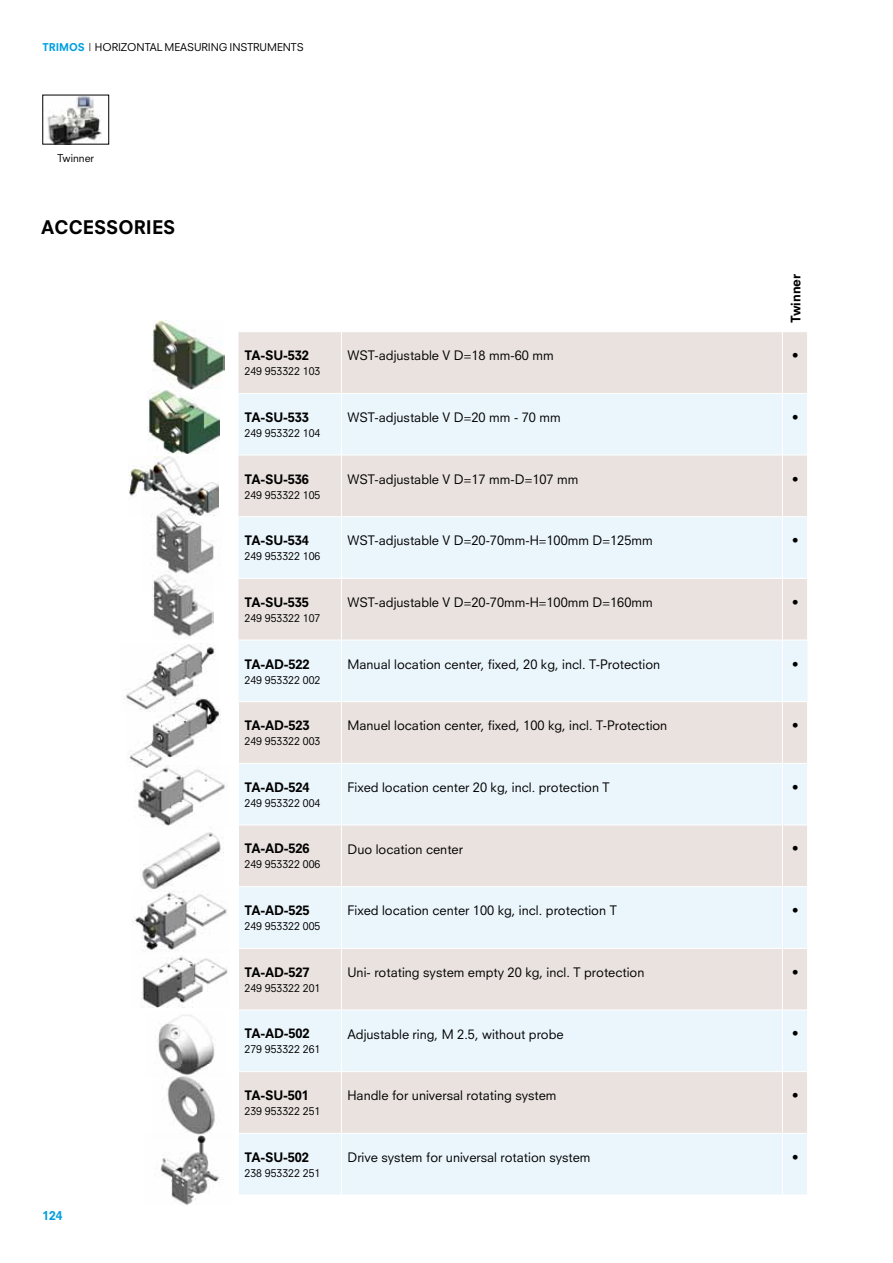
<style>
.page{position:relative;width:893px;height:1263px;background:#fff}
.page>*{position:absolute;margin:0;border:0;box-sizing:border-box;transform-origin:0 0}
.t1{font:800 18.3px "Neuzeit S";color:#000}
.t2{font:12.75px "Neuzeit S";color:#000}
.t3{font:800 12.75px "Neuzeit S";color:#000}
.t4{font:800 12px "Neuzeit S";color:#009ee0}
.t5{font:10.5px "Neuzeit S";color:#000}
.s1{font-weight:800;color:#009ee0}
</style>
<div class="page">
<img style="left:129px;top:709px;width:92px;height:57px">
<img style="left:134px;top:766px;width:93px;height:60px">
<img style="left:142px;top:832px;width:79px;height:58px">
<img style="left:134px;top:891px;width:94px;height:58px">
<img style="left:141px;top:949px;width:87px;height:59px">
<img style="left:158px;top:1015px;width:57px;height:59px">
<img style="left:167px;top:1074px;width:48px;height:60px">
<img style="left:160px;top:1134px;width:63px;height:71px">
<img style="left:147px;top:390px;width:73px;height:63px">
<img style="left:152px;top:320px;width:72px;height:70px">
<img style="left:129px;top:457px;width:90px;height:42px">
<img style="left:143px;top:496px;width:76px;height:74px">
<img style="left:152px;top:570px;width:61px;height:67px">
<img style="left:124px;top:643px;width:95px;height:68px">
<div style="left:238px;top:332px;width:569px;height:61px;background:#e9e2de"></div>
<svg style="left:238px;top:394px;width:569px;height:800px;fill:#ebf6fc"></svg>
<hr style="left:238px;top:702px;width:1px;height:61px;background:#fff">
<hr style="left:238px;top:763px;width:1px;height:62px;background:#fff">
<hr style="left:238px;top:825px;width:1px;height:62px;background:#fff">
<hr style="left:238px;top:887px;width:1px;height:61px;background:#fff">
<hr style="left:238px;top:948px;width:1px;height:62px;background:#fff">
<hr style="left:238px;top:1010px;width:1px;height:62px;background:#fff">
<hr style="left:238px;top:1072px;width:1px;height:61px;background:#fff">
<hr style="left:238px;top:1133px;width:1px;height:62px;background:#fff">
<hr style="left:341px;top:332px;width:1px;height:61px;background:#fff">
<hr style="left:782px;top:332px;width:1px;height:61px;background:#fff">
<hr style="left:341px;top:394px;width:1px;height:61px;background:#fff">
<hr style="left:782px;top:394px;width:1px;height:61px;background:#fff">
<hr style="left:239px;top:455px;width:102px;height:1px;background:#fff">
<hr style="left:341px;top:455px;width:441px;height:1px;background:#fff">
<hr style="left:341px;top:455px;width:1px;height:61px;background:#fff">
<svg style="left:783px;top:455px;width:24px;height:1px"></svg>
<hr style="left:782px;top:455px;width:1px;height:61px;background:#fff">
<hr style="left:239px;top:516px;width:102px;height:1px;background:#fff">
<hr style="left:341px;top:516px;width:441px;height:1px;background:#fff">
<hr style="left:341px;top:517px;width:1px;height:61px;background:#fff">
<svg style="left:782px;top:516px;width:25px;height:1px"></svg>
<hr style="left:782px;top:517px;width:1px;height:61px;background:#fff">
<hr style="left:239px;top:578px;width:102px;height:1px;background:#fff">
<hr style="left:341px;top:578px;width:441px;height:1px;background:#fff">
<hr style="left:341px;top:579px;width:1px;height:61px;background:#fff">
<svg style="left:782px;top:578px;width:25px;height:1px"></svg>
<hr style="left:782px;top:579px;width:1px;height:61px;background:#fff">
<hr style="left:239px;top:640px;width:102px;height:1px;background:#fff">
<hr style="left:341px;top:640px;width:441px;height:1px;background:#fff">
<hr style="left:341px;top:640px;width:1px;height:61px;background:#fff">
<svg style="left:783px;top:640px;width:24px;height:1px"></svg>
<hr style="left:782px;top:640px;width:1px;height:61px;background:#fff">
<hr style="left:238px;top:701px;width:103px;height:1px;background:#fff">
<hr style="left:341px;top:701px;width:441px;height:1px;background:#fff">
<hr style="left:341px;top:702px;width:1px;height:61px;background:#fff">
<svg style="left:782px;top:701px;width:25px;height:1px"></svg>
<hr style="left:782px;top:702px;width:1px;height:61px;background:#fff">
<hr style="left:239px;top:763px;width:102px;height:1px;background:#fff">
<hr style="left:341px;top:763px;width:441px;height:1px;background:#fff">
<hr style="left:341px;top:764px;width:1px;height:61px;background:#fff">
<svg style="left:782px;top:763px;width:25px;height:1px"></svg>
<hr style="left:782px;top:764px;width:1px;height:61px;background:#fff">
<hr style="left:239px;top:825px;width:102px;height:1px;background:#fff">
<hr style="left:341px;top:825px;width:441px;height:1px;background:#fff">
<hr style="left:341px;top:825px;width:1px;height:61px;background:#fff">
<svg style="left:783px;top:825px;width:24px;height:1px"></svg>
<hr style="left:782px;top:825px;width:1px;height:61px;background:#fff">
<hr style="left:239px;top:886px;width:102px;height:1px;background:#fff">
<hr style="left:341px;top:886px;width:441px;height:1px;background:#fff">
<hr style="left:341px;top:887px;width:1px;height:61px;background:#fff">
<svg style="left:782px;top:886px;width:25px;height:1px"></svg>
<hr style="left:782px;top:887px;width:1px;height:61px;background:#fff">
<hr style="left:239px;top:948px;width:102px;height:1px;background:#fff">
<hr style="left:341px;top:948px;width:441px;height:1px;background:#fff">
<hr style="left:341px;top:949px;width:1px;height:60px;background:#fff">
<svg style="left:782px;top:948px;width:25px;height:1px"></svg>
<hr style="left:782px;top:949px;width:1px;height:60px;background:#fff">
<hr style="left:239px;top:1009px;width:102px;height:1px;background:#fff">
<hr style="left:341px;top:1009px;width:441px;height:1px;background:#fff">
<hr style="left:341px;top:1010px;width:1px;height:61px;background:#fff">
<svg style="left:782px;top:1009px;width:25px;height:1px"></svg>
<hr style="left:782px;top:1010px;width:1px;height:61px;background:#fff">
<hr style="left:239px;top:1071px;width:102px;height:1px;background:#fff">
<hr style="left:341px;top:1071px;width:441px;height:1px;background:#fff">
<hr style="left:341px;top:1072px;width:1px;height:61px;background:#fff">
<svg style="left:782px;top:1071px;width:25px;height:1px"></svg>
<hr style="left:782px;top:1072px;width:1px;height:61px;background:#fff">
<hr style="left:239px;top:1133px;width:102px;height:1px;background:#fff">
<hr style="left:341px;top:1133px;width:441px;height:1px;background:#fff">
<hr style="left:341px;top:1134px;width:1px;height:61px;background:#fff">
<svg style="left:782px;top:1133px;width:25px;height:1px"></svg>
<hr style="left:782px;top:1134px;width:1px;height:61px;background:#fff">
<img style="left:47px;top:97px;width:55px;height:45px">
<div style="left:43px;top:95px;width:66px;height:49px;border:1px solid #000"></div>
<p class="t5" style="left:43px;top:41px;width:263px"><span class="s1">TRI MOS</span> | HORIZONTAL MEASURING INSTRUMENTS</p>
<p class="t5" style="left:57px;top:152px;width:38px">Twinner</p>
<h1 class="t1" style="left:41px;top:216px;width:15px">ACC</h1>
<h1 class="t1" style="left:83px;top:216px;width:81px">ESSORIES</h1>
<p class="t4" style="left:43px;top:1209px;width:22px">124</p>
<p class="t3" style="left:788px;top:323px;width:51px;rotate:-90deg">TWINNER</p>
<p class="t3" style="left:244px;top:348px;width:66px">TA-SU-532</p>
<p class="t5" style="left:244px;top:365px;width:77px">249 953322 103</p>
<p class="t2" style="left:347px;top:348px;width:208px">WST-adjustable V D=18 mm-60 mm</p>
<p class="t3" style="left:792px;top:348px;width:8px">•</p>
<p class="t3" style="left:244px;top:409px;width:66px">TA-SU-533</p>
<p class="t5" style="left:244px;top:427px;width:77px">249 953322 104</p>
<p class="t2" style="left:347px;top:409px;width:215px">WST-adjustable V D=20 mm - 70 mm</p>
<p class="t3" style="left:792px;top:409px;width:8px">•</p>
<p class="t3" style="left:244px;top:471px;width:66px">TA-SU-536</p>
<p class="t5" style="left:244px;top:488px;width:77px">249 953322 105</p>
<p class="t2" style="left:347px;top:471px;width:233px">WST-adjustable V D=17 mm-D=107 mm</p>
<p class="t3" style="left:792px;top:471px;width:8px">•</p>
<p class="t3" style="left:244px;top:533px;width:66px">TA-SU-534</p>
<p class="t5" style="left:244px;top:550px;width:77px">249 953322 106</p>
<p class="t2" style="left:347px;top:533px;width:307px">WST-adjustable V D=20-70mm-H=100mm D=125mm</p>
<p class="t3" style="left:792px;top:533px;width:8px">•</p>
<p class="t3" style="left:244px;top:594px;width:66px">TA-SU-535</p>
<p class="t5" style="left:244px;top:611px;width:77px">249 953322 107</p>
<p class="t2" style="left:347px;top:594px;width:307px">WST-adjustable V D=20-70mm-H=100mm D=160mm</p>
<p class="t3" style="left:792px;top:594px;width:8px">•</p>
<p class="t3" style="left:244px;top:656px;width:67px">TA-AD-522</p>
<p class="t5" style="left:244px;top:673px;width:77px">249 953322 002</p>
<p class="t2" style="left:347px;top:656px;width:314px">Manual location center, fixed, 20 kg, incl. T-Protection</p>
<p class="t3" style="left:792px;top:656px;width:8px">•</p>
<p class="t3" style="left:244px;top:718px;width:67px">TA-AD-523</p>
<p class="t5" style="left:244px;top:735px;width:77px">249 953322 003</p>
<p class="t2" style="left:347px;top:718px;width:321px">Manuel location center, fixed, 100 kg, incl. T-Protection</p>
<p class="t3" style="left:792px;top:718px;width:8px">•</p>
<p class="t3" style="left:244px;top:779px;width:67px">TA-AD-524</p>
<p class="t5" style="left:244px;top:796px;width:77px">249 953322 004</p>
<p class="t2" style="left:347px;top:779px;width:264px">Fixed location center 20 kg, incl. protection T</p>
<p class="t3" style="left:792px;top:779px;width:8px">•</p>
<p class="t3" style="left:244px;top:841px;width:67px">TA-AD-526</p>
<p class="t5" style="left:244px;top:858px;width:77px">249 953322 006</p>
<p class="t2" style="left:347px;top:841px;width:117px">Duo location center</p>
<p class="t3" style="left:792px;top:841px;width:8px">•</p>
<p class="t3" style="left:244px;top:903px;width:67px">TA-AD-525</p>
<p class="t5" style="left:244px;top:920px;width:77px">249 953322 005</p>
<p class="t2" style="left:347px;top:903px;width:271px">Fixed location center 100 kg, incl. protection T</p>
<p class="t3" style="left:792px;top:903px;width:8px">•</p>
<p class="t3" style="left:244px;top:964px;width:67px">TA-AD-527</p>
<p class="t5" style="left:244px;top:981px;width:77px">249 953322 201</p>
<p class="t2" style="left:347px;top:964px;width:298px">Uni- rotating system empty 20 kg, incl. T protection</p>
<p class="t3" style="left:792px;top:964px;width:8px">•</p>
<p class="t3" style="left:244px;top:1026px;width:67px">TA-AD-502</p>
<p class="t5" style="left:244px;top:1043px;width:77px">279 953322 261</p>
<p class="t2" style="left:347px;top:1026px;width:218px">Adjustable ring, M 2.5, without probe</p>
<p class="t3" style="left:792px;top:1026px;width:8px">•</p>
<p class="t3" style="left:244px;top:1087px;width:66px">TA-SU-501</p>
<p class="t5" style="left:244px;top:1105px;width:77px">239 953322 251</p>
<p class="t2" style="left:347px;top:1088px;width:211px">Handle for universal rotating system</p>
<p class="t3" style="left:792px;top:1087px;width:8px">•</p>
<p class="t3" style="left:244px;top:1149px;width:66px">TA-SU-502</p>
<p class="t5" style="left:244px;top:1166px;width:77px">238 953322 251</p>
<p class="t2" style="left:347px;top:1149px;width:245px">Drive system for universal rotation system</p>
<p class="t3" style="left:792px;top:1149px;width:8px">•</p>
</div>
